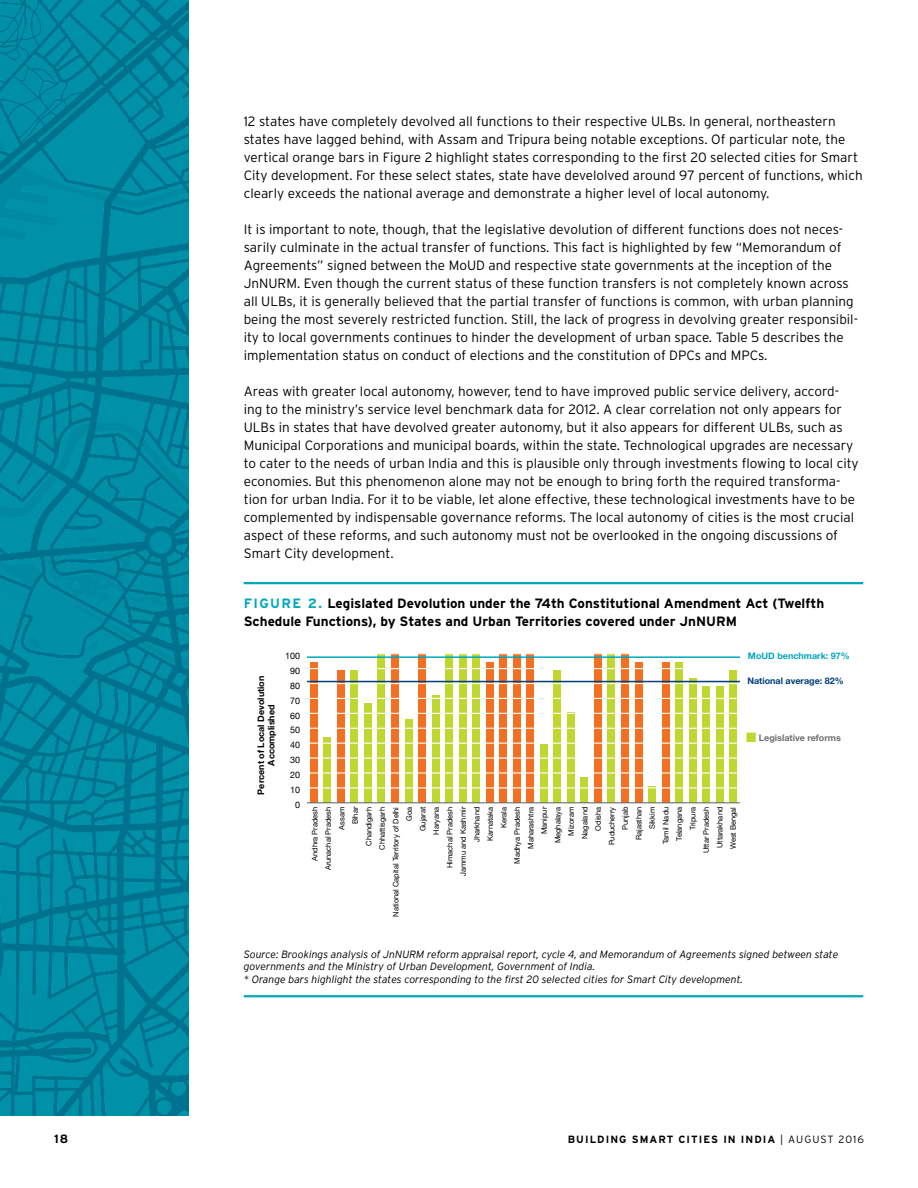
<style>
.page{position:relative;width:918px;height:1188px;background:#fff}
.page>*{position:absolute;margin:0;border:0;box-sizing:border-box;transform-origin:0 0}
.t1{font:300 13.5px/18px "Interstate";color:#000}
.t2{font:700 13.5px/18px "Interstate";color:#000}
.t3{font:700 12px "Interstate";color:#000}
.t4{font:italic 300 10.5px/12.6px "Interstate";color:#000}
.t5{font:700 10.5px "Interstate";letter-spacing:.1em;color:#000}
.t6{font:700 9px/10.5px "Helvetica Neue";color:#000;text-align:center}
.t7{font:9px "Helvetica Neue";color:#000}
.t8{font:700 9px "Helvetica Neue";color:#6d6e71}
.t9{font:700 9px "Helvetica Neue";color:#003d79}
.t10{font:700 9px "Helvetica Neue";color:#00a8bc}
.t11{font:7.5px/13.5px "Helvetica Neue";color:#000;text-align:right}
.s1{color:#00a8bc}
.s2{color:#bfd730}
.s3{font-weight:300}
</style>
<div class="page">
<img style="left:0;top:0;width:189px;height:1116px">
<hr style="left:244px;top:582px;width:619px;height:2px;background:#00a8bc">
<hr style="left:244px;top:995px;width:619px;height:2px;background:#00a8bc">
<div style="left:310px;top:663px;width:8px;height:140px;background:#f36f21"></div>
<div style="left:324px;top:737px;width:7px;height:66px;background:#bfd730"></div>
<div style="left:337px;top:670px;width:8px;height:133px;background:#f36f21"></div>
<div style="left:351px;top:670px;width:7px;height:133px;background:#bfd730"></div>
<div style="left:364px;top:703px;width:8px;height:100px;background:#bfd730"></div>
<div style="left:378px;top:654px;width:7px;height:149px;background:#bfd730"></div>
<div style="left:391px;top:654px;width:8px;height:149px;background:#f36f21"></div>
<div style="left:405px;top:719px;width:7px;height:84px;background:#bfd730"></div>
<div style="left:418px;top:654px;width:8px;height:149px;background:#f36f21"></div>
<div style="left:432px;top:695px;width:7px;height:108px;background:#bfd730"></div>
<div style="left:445px;top:654px;width:8px;height:149px;background:#bfd730"></div>
<div style="left:459px;top:654px;width:7px;height:149px;background:#bfd730"></div>
<div style="left:472px;top:654px;width:8px;height:149px;background:#bfd730"></div>
<div style="left:486px;top:663px;width:7px;height:140px;background:#f36f21"></div>
<div style="left:499px;top:654px;width:8px;height:149px;background:#f36f21"></div>
<div style="left:513px;top:654px;width:8px;height:149px;background:#f36f21"></div>
<div style="left:527px;top:654px;width:7px;height:149px;background:#f36f21"></div>
<div style="left:540px;top:745px;width:8px;height:58px;background:#bfd730"></div>
<div style="left:554px;top:670px;width:7px;height:133px;background:#bfd730"></div>
<div style="left:567px;top:712px;width:8px;height:91px;background:#bfd730"></div>
<div style="left:581px;top:777px;width:7px;height:26px;background:#bfd730"></div>
<div style="left:594px;top:654px;width:8px;height:149px;background:#f36f21"></div>
<div style="left:608px;top:654px;width:7px;height:149px;background:#bfd730"></div>
<div style="left:621px;top:654px;width:8px;height:149px;background:#f36f21"></div>
<div style="left:635px;top:663px;width:7px;height:140px;background:#f36f21"></div>
<div style="left:648px;top:786px;width:8px;height:17px;background:#bfd730"></div>
<div style="left:662px;top:663px;width:7px;height:140px;background:#f36f21"></div>
<div style="left:675px;top:663px;width:8px;height:140px;background:#bfd730"></div>
<div style="left:689px;top:679px;width:7px;height:124px;background:#bfd730"></div>
<div style="left:702px;top:687px;width:8px;height:116px;background:#bfd730"></div>
<div style="left:716px;top:687px;width:8px;height:116px;background:#bfd730"></div>
<div style="left:729px;top:670px;width:8px;height:133px;background:#bfd730"></div>
<hr style="left:307px;top:802px;width:433px;height:1px;background:#6d6e71">
<hr style="left:307px;top:787px;width:433px;height:1px;background:#fff">
<hr style="left:307px;top:772px;width:433px;height:2px;background:#fff">
<hr style="left:307px;top:758px;width:433px;height:1px;background:#fff">
<hr style="left:307px;top:743px;width:433px;height:1px;background:#fff">
<hr style="left:307px;top:728px;width:433px;height:1px;background:#fff">
<hr style="left:307px;top:713px;width:433px;height:1px;background:#fff">
<hr style="left:307px;top:698px;width:433px;height:1px;background:#fff">
<hr style="left:307px;top:683px;width:433px;height:1px;background:#fff">
<hr style="left:307px;top:668px;width:433px;height:1px;background:#fff">
<hr style="left:307px;top:656px;width:433px;height:2px;background:#00a8bc">
<hr style="left:307px;top:681px;width:433px;height:1px;background:#003d79">
<p class="t1" style="left:244px;top:112px;width:620px">12 states have completely devolved all functions to their respective ULBs. In general, northeastern states have lagged behind, with Assam and Tripura being notable exceptions. Of particular note, the vertical orange bars in Figure 2 highlight states corresponding to the first 20 selected cities for Smart City development. For these select states, state have develolved around 97 percent of functions, which clearly exceeds the national average and demonstrate a higher level of local autonomy.</p>
<p class="t1" style="left:244px;top:220px;width:616px">It is important to note, though, that the legislative devolution of different functions does not neces&shy;sarily culminate in the actual transfer of functions. This fact is highlighted by few “Memorandum of Agreements” signed between the MoUD and respective state governments at the inception of the JnNURM. Even though the current status of these function transfers is not completely known across all ULBs, it is generally believed that the partial transfer of functions is common, with urban planning being the most severely restricted function. Still, the lack of progress in devolving greater responsibil&shy;ity to local governments continues to hinder the development of urban space. Table 5 describes the implementation status on conduct of elections and the constitution of DPCs and MPCs.</p>
<p class="t1" style="left:244px;top:382px;width:616px">Areas with greater local autonomy, however, tend to have improved public service delivery, accord&shy;ing to the ministry’s service level benchmark data for 2012. A clear correlation not only appears for ULBs in states that have devolved greater autonomy, but it also appears for different ULBs, such as Municipal Corporations and municipal boards, within the state. Technological upgrades are necessary to cater to the needs of urban India and this is plausible only through investments flowing to local city economies. But this phenomenon alone may not be enough to bring forth the required transforma&shy;tion for urban India. For it to be viable, let alone effective, these technological investments have to be complemented by indispensable governance reforms. The local autonomy of cities is the most crucial aspect of these reforms, and such autonomy must not be overlooked in the ongoing discussions of Smart City development.</p>
<p class="t2" style="left:244px;top:594px;width:582px"><span class="s1">FIGURE 2.</span> Legislated Devolution under the 74th Constitutional Amendment Act (Twelfth<br>Schedule Functions), by States and Urban Territories covered under JnNURM</p>
<p class="t7" style="left:285px;top:648px;width:17px">100</p>
<p class="t7" style="left:290px;top:663px;width:12px">90</p>
<p class="t10" style="left:748px;top:647px;width:104px">MoUD benchmark: 97%</p>
<p class="t6" style="left:255px;top:795px;width:120px;rotate:-90deg">Percent of Local Devolution<br>Accomplished</p>
<p class="t9" style="left:747px;top:673px;width:98px">National average: 82%</p>
<p class="t7" style="left:290px;top:678px;width:12px">80</p>
<p class="t7" style="left:290px;top:693px;width:12px">70</p>
<p class="t7" style="left:290px;top:708px;width:12px">60</p>
<p class="t7" style="left:290px;top:723px;width:12px">50</p>
<p class="t8" style="left:746px;top:729px;width:96px"><span class="s2">■</span> Legislative reforms</p>
<p class="t7" style="left:290px;top:737px;width:12px">40</p>
<p class="t7" style="left:290px;top:752px;width:12px">30</p>
<p class="t7" style="left:290px;top:767px;width:12px">20</p>
<p class="t7" style="left:290px;top:782px;width:12px">10</p>
<p class="t7" style="left:295px;top:797px;width:7px">0</p>
<p class="t11" style="left:307px;top:917px;width:111px;rotate:-90deg">Andhra Pradesh<br>Arunachal Pradesh<br>Assam<br>Bihar<br>Chandigarh<br>Chhattisgarh<br>National Capital Territory of Delhi<br>Goa<br>Gujarat<br>Haryana<br>Himachal Pradesh<br>Jammu and Kashmir<br>Jharkhand<br>Karnataka<br>Kerala<br>Madhya Pradesh<br>Maharashtra<br>Manipur<br>Meghalaya<br>Mizoram<br>Nagaland<br>Odisha<br>Puducherry<br>Punjab<br>Rajasthan<br>Sikkim<br>Tamil Nadu<br>Telangana<br>Tripura<br>Uttar Pradesh<br>Uttarakhand<br>West Bengal</p>
<p class="t4" style="left:244px;top:947px;width:596px">Source: Brookings analysis of JnNURM reform appraisal report, cycle 4, and Memorandum of Agreements signed between state governments and the Ministry of Urban Development, Government of India.<br>* Orange bars highlight the states corresponding to the first 20 selected cities for Smart City development.</p>
<p class="t3" style="left:54px;top:1132px;width:16px">18</p>
<p class="t5" style="left:568px;top:1133px;width:298px">BUILDING SMART CITIES IN INDIA <span class="s3">| AUGUST 2016</span></p>
</div>
